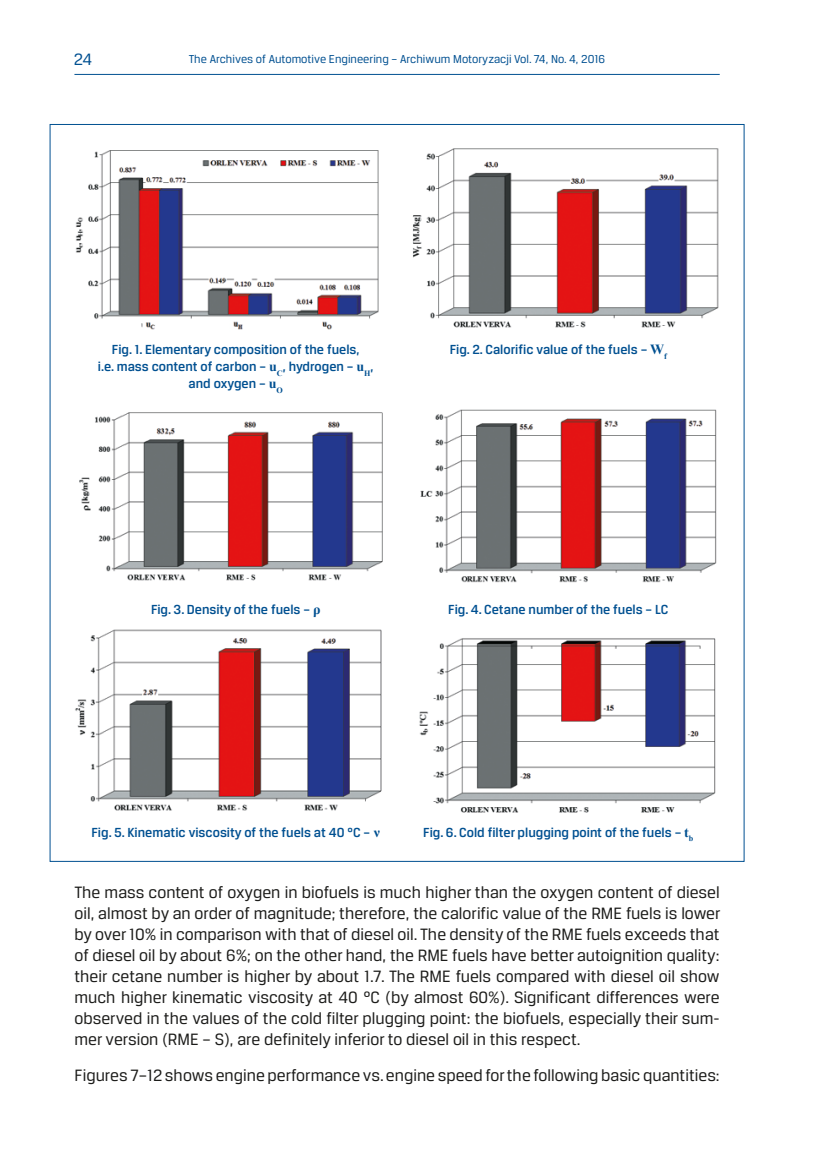
<style>
.page{position:relative;width:819px;height:1161px;background:#fff}
.page>*{position:absolute;margin:0;border:0;box-sizing:border-box;transform-origin:0 0}
.podst_ang{font:17.5px/21px "Breuer Text";color:#1c1c1a;text-align:justify}
.t1{font:17.5px "Breuer Text";color:#005091}
.t2{font:500 14px/16.8px "Breuer Text";color:#005091;text-align:center}
.t3{font:12.25px "Breuer Text";color:#005091}
.s1{font-family:"Times New Roman";font-weight:700}
</style>
<div class="page">
<hr style="left:74px;top:74px;width:645px;height:1px;background:#005091">
<img style="left:75px;top:148px;width:644px;height:182px">
<img style="left:79px;top:409px;width:638px;height:174px">
<img style="left:75px;top:629px;width:641px;height:184px">
<p class="t1" style="left:74px;top:50px;width:20px">24</p>
<p class="t3" style="left:189px;top:52px;width:418px">The Archives of Automotive Engineering – Archiwum Motoryzacji Vol. 74, No. 4, 2016</p>
<p class="t2" style="left:98px;top:341px;width:277px">Fig. 1. Elementary composition of the fuels,<br>i.e. mass content of carbon – <span class="s1">u</span><sub>C</sub>, hydrogen – <span class="s1">u</span><sub>H</sub>, and oxygen – <span class="s1">u</span><sub>O</sub></p>
<p class="t2" style="left:449px;top:341px;width:219px">Fig. 2. Calorific value of the fuels – <span class="s1">W</span><sub>f</sub></p>
<p class="t2" style="left:151px;top:601px;width:171px">Fig. 3. Density of the fuels – <span class="s1">ρ</span></p>
<p class="t2" style="left:448px;top:601px;width:222px">Fig. 4. Cetane number of the fuels – LC</p>
<p class="t2" style="left:91px;top:823px;width:290px">Fig. 5. Kinematic viscosity of the fuels at 40 °C – <span class="s1">ν</span></p>
<p class="t2" style="left:423px;top:823px;width:272px">Fig. 6. Cold filter plugging point of the fuels – <span class="s1">t</span><sub>b</sub></p>
<p class="podst_ang" style="left:74px;top:881px;width:647px">The mass content of oxygen in biofuels is much higher than the oxygen content of diesel oil, almost by an order of magnitude; therefore, the calorific value of the RME fuels is lower by over 10% in comparison with that of diesel oil. The density of the RME fuels exceeds that of diesel oil by about 6%; on the other hand, the RME fuels have better autoignition quality: their cetane number is higher by about 1.7. The RME fuels compared with diesel oil show much higher kinematic viscosity at 40 °C (by almost 60%). Significant differences were observed in the values of the cold filter plugging point: the biofuels, especially their sum&shy;mer version (RME – S), are definitely inferior to diesel oil in this respect.</p>
<p class="podst_ang" style="left:74px;top:1064px;width:646px">Figures 7–12 shows engine performance vs. engine speed for the following basic quantities:</p>
</div>
